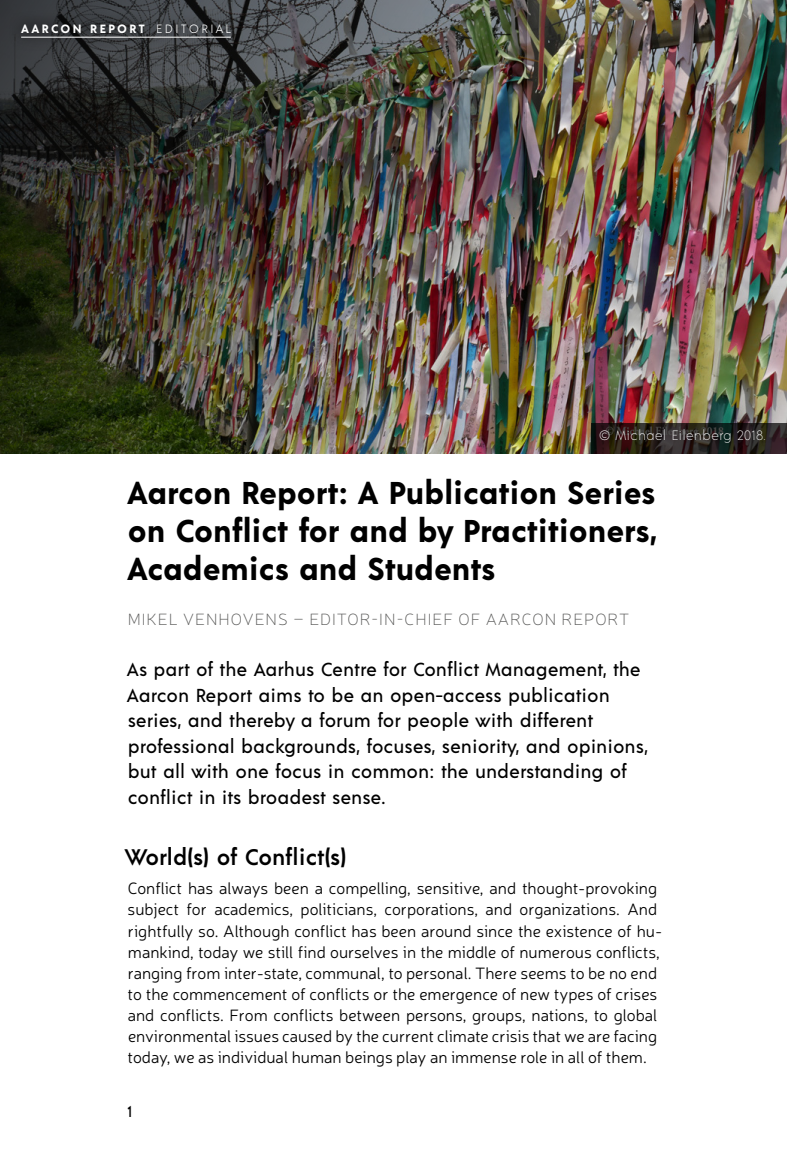
<style>
.page{position:relative;width:787px;height:1170px;background:#fff}
.page>*{position:absolute;margin:0;border:0;box-sizing:border-box;transform-origin:0 0}
.t1{font:700 31.5px/37.8px "Acre";color:#000;text-align:justify}
.t2{font:600 22.5px "Acre";color:#000}
.t3{font:500 18.75px/25.5px "Acre";color:#000}
.t4{font:300 16.5px/21px "Neris";color:#000}
.t5{font:100 16.5px "Neris";letter-spacing:.06em;color:#575756}
.t6{font:600 15.75px "Acre";color:#000;scale:.78 1}
.t7{font:100 13.5px "Acre";color:#fff}
.t8{font:700 12px "Acre";letter-spacing:.195em;color:#fff}
.s1{font-weight:300}
</style>
<div class="page">
<img style="left:0;top:0;width:787px;height:453px">
<svg style="left:591px;top:423px;width:196px;height:30px"></svg>
<svg style="left:9px;top:10px;width:234px;height:41px"></svg>
<hr style="left:21px;top:37px;width:210px;height:1px;background:#fff">
<p class="t8" style="left:21px;top:20px;width:211px">AARCON REPORT <span class="s1">EDITORIAL</span></p>
<p class="t7" style="left:599px;top:426px;width:168px">© Michael Eilenberg 2018.</p>
<h1 class="t1" style="left:127px;top:472px;width:531px">Aarcon Report: A Publication Series on Conflict for and by Practitioners, Academics and Students</h1>
<p class="t5" style="left:128px;top:609px;width:503px">MIKEL VENHOVENS – EDITOR-IN-CHIEF OF AARCON REPORT</p>
<p class="t3" style="left:127px;top:655px;width:522px">As part of the Aarhus Centre for Conflict Management, the Aarcon Report aims to be an open-access publication series, and thereby a forum for people with different professional backgrounds, focuses, seniority, and opinions, but all with one focus in common: the understanding of conflict in its broadest sense.</p>
<h2 class="t2" style="left:125px;top:841px;width:223px">World(s) of Conflict(s)</h2>
<p class="t4" style="left:128px;top:877px;width:536px">Conflict has always been a compelling, sensitive, and thought-provoking subject for academics, politicians, corporations, and organizations. And rightfully so. Although conflict has been around since the existence of hu&shy;mankind, today we still find ourselves in the middle of numerous conflicts, ranging from inter-state, communal, to personal. There seems to be no end to the commencement of conflicts or the emergence of new types of crises and conflicts. From conflicts between persons, groups, nations, to global environmental issues caused by the current climate crisis that we are facing today, we as individual human beings play an immense role in all of them.</p>
<p class="t6" style="left:128px;top:1100px;width:7px">1</p>
</div>
